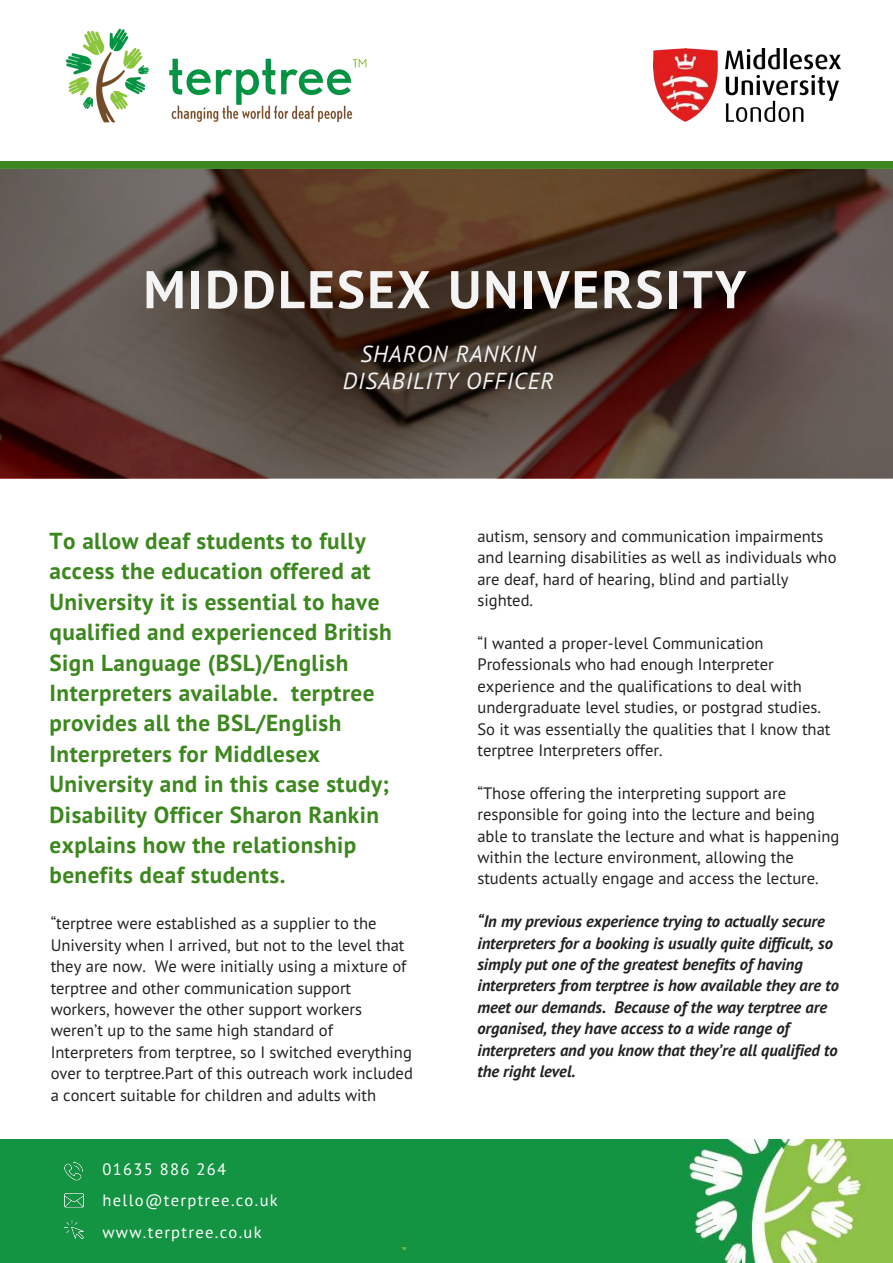
<style>
.page{position:relative;width:893px;height:1263px;background:#fff}
.page>*{position:absolute;margin:0;border:0;box-sizing:border-box;transform-origin:0 0}
.t1{font:700 52.95px "PT Sans";letter-spacing:.04em;color:#f4f4f4}
.t2{font:52.95px "PT Sans";letter-spacing:.04em;color:#fff}
.t3{font:700 23.25px/30.5px "PT Sans";letter-spacing:.02em;color:#3c871e}
.t4{font:italic 23.25px/27px "PT Sans";letter-spacing:.04em;color:#f4f4f4;text-align:center}
.t5{font:16.5px/21.5px "PT Sans";color:#222}
.t6{font:italic 700 16.5px/21.5px "PT Sans";color:#222}
.t7{font:16.5px/31.5px "PT Sans";letter-spacing:.08em;color:#fff}
</style>
<div class="page">
<img style="left:65px;top:28px;width:302px;height:95px">
<img style="left:0;top:1139px;width:893px;height:124px">
<img style="left:64px;top:1162px;width:19px;height:77px">
<img style="left:0;top:169px;width:893px;height:310px">
<div style="left:0;top:161px;width:893px;height:8px;background:#3c871e"></div>
<img style="left:653px;top:48px;width:187px;height:74px">
<h1 class="t1" style="left:143px;top:254px;width:604px">MIDDLESEX UNIVERSITY</h1>
<h2 class="t4" style="left:343px;top:339px;width:212px">SHARON RANKIN<br>DISABILITY OFFICER</h2>
<h1 class="t2" style="left:229px;top:257px;width:435px">SHARON RANKIN,</h1>
<p class="t3" style="left:50px;top:525px;width:344px">To allow deaf students to fully access the education offered at<br>University it is essential to have qualified and experienced British<br>Sign Language (BSL)/English<br>Interpreters available. terptree provides all the BSL/English<br>Interpreters for Middlesex<br>University and in this case study;<br>Disability Officer Sharon Rankin explains how the relationship benefits deaf students.</p>
<p class="t5" style="left:51px;top:912px;width:364px">“terptree were established as a supplier to the University when I arrived, but not to the level that they are now. We were initially using a mixture of terptree and other communication support workers, however the other support workers weren’t up to the same high standard of Interpreters from terptree, so I switched everything over to terptree.Part of this outreach work included a concert suitable for children and adults with</p>
<p class="t7" style="left:102px;top:1153px;width:177px">01635 886 264 hello@terptree.co.uk www.terptree.co.uk</p>
<p class="t5" style="left:477px;top:525px;width:361px">autism, sensory and communication impairments and learning disabilities as well as individuals who are deaf, hard of hearing, blind and partially sighted.</p>
<p class="t5" style="left:477px;top:632px;width:354px">“I wanted a proper-level Communication Professionals who had enough Interpreter experience and the qualifications to deal with undergraduate level studies, or postgrad studies.<br>So it was essentially the qualities that I know that terptree Interpreters offer.</p>
<p class="t5" style="left:477px;top:782px;width:363px">“Those offering the interpreting support are responsible for going into the lecture and being able to translate the lecture and what is happening within the lecture environment, allowing the students actually engage and access the lecture.</p>
<p class="t6" style="left:477px;top:910px;width:363px">“In my previous experience trying to actually secure interpreters for a booking is usually quite difficult, so simply put one of the greatest benefits of having interpreters from terptree is how available they are to meet our demands. Because of the way terptree are organised, they have access to a wide range of interpreters and you know that they’re all qualified to the right level.</p>
</div>
